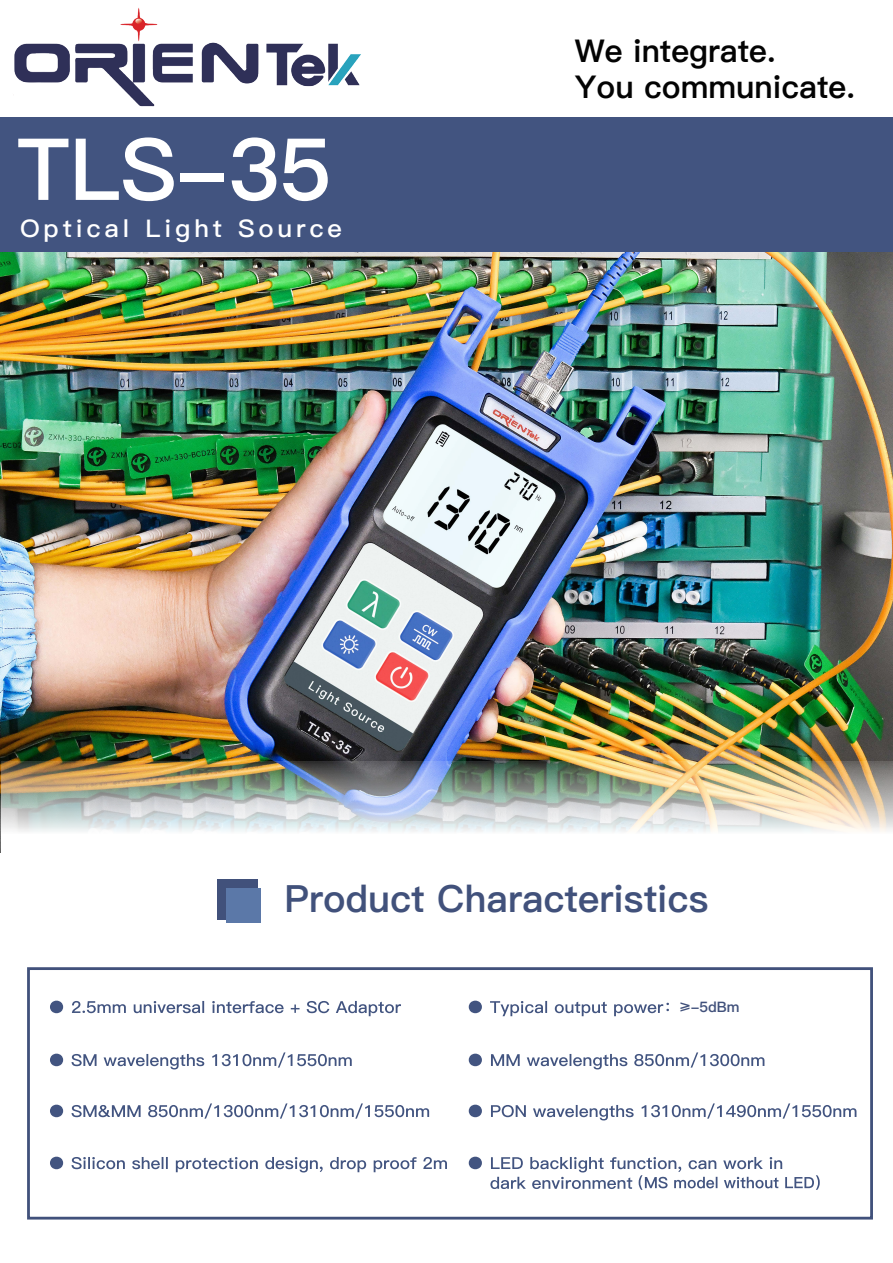
<style>
.page{position:relative;width:893px;height:1263px;background:#fff}
.page>*{position:absolute;margin:0;border:0;box-sizing:border-box;transform-origin:0 0}
.t1{font:85.8px "Ping Fang SC Heavy";color:#fff}
.t2{font:37.65px "Ping Fang SC Heavy";color:#41517b}
.t3{font:31.5px "Ping Fang SC Heavy";color:#030303}
.t4{font:24.3px "Ping Fang SC Bold";letter-spacing:.15em;color:#fff;scale:1.05 1}
.t5{font:14.4px "Ping Fang SC Heavy";color:#41517b}
</style>
<div class="page">
<img style="left:0;top:251px;width:893px;height:601px">
<div style="left:0;top:117px;width:893px;height:134px;background:#425480"></div>
<div style="left:217px;top:879px;width:41px;height:41px;background:#41517b"></div>
<div style="left:227px;top:888px;width:34px;height:34px;background:#5b78a8"></div>
<div style="left:27px;top:967px;width:846px;height:252px;border:3px solid #41517b"></div>
<img style="left:14px;top:8px;width:347px;height:99px">
<img style="left:2px;top:762px;width:891px;height:90px">
<svg style="left:50px;top:1001px;width:351px;height:15px"></svg>
<svg style="left:50px;top:1052px;width:302px;height:17px"></svg>
<svg style="left:50px;top:1103px;width:379px;height:15px"></svg>
<svg style="left:50px;top:1157px;width:397px;height:15px"></svg>
<svg style="left:469px;top:1001px;width:200px;height:15px"></svg>
<svg style="left:469px;top:1052px;width:295px;height:17px"></svg>
<svg style="left:469px;top:1103px;width:387px;height:17px"></svg>
<svg style="left:469px;top:1157px;width:351px;height:33px"></svg>
<p class="t3" style="left:575px;top:32px;width:202px">We integrate.</p>
<h1 class="t1" style="left:17px;top:118px;width:316px">TLS-35</h1>
<p class="t4" style="left:20px;top:214px;width:308px">Optical Light Source</p>
<p class="t3" style="left:575px;top:68px;width:282px">You communicate.</p>
<p class="t2" style="left:284px;top:876px;width:426px">Product Characteristics</p>
<p class="t5" style="left:679px;top:998px;width:62px">≥-5dBm</p>
</div>
